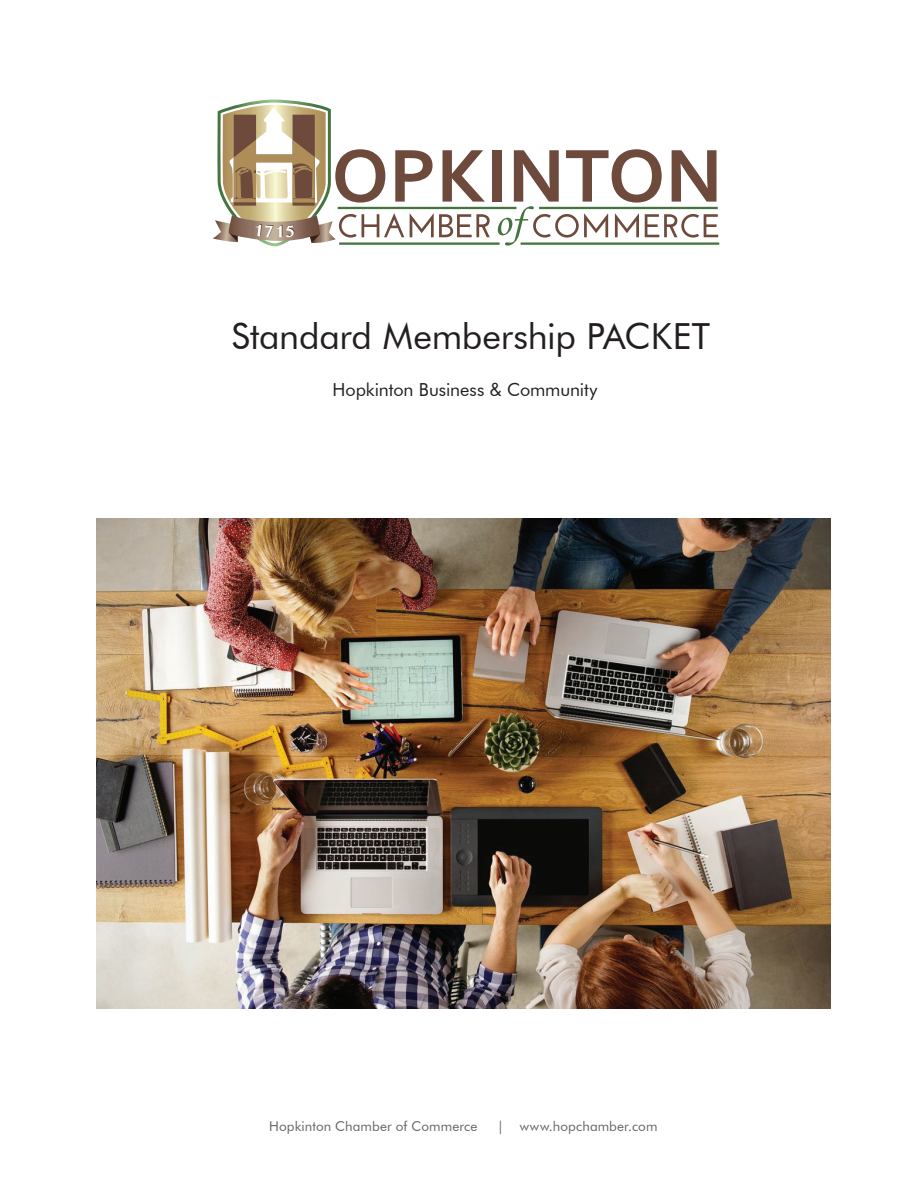
<style>
.page{position:relative;width:918px;height:1188px;background:#fff}
.page>*{position:absolute;margin:0;border:0;box-sizing:border-box;transform-origin:0 0}
.t1{font:700 114.9px "Bangla MN";color:#6d4a3c}
.t2{font:36px "Futura BT";letter-spacing:-.005em;color:#231f20}
.t3{font:18px "Futura BT";letter-spacing:-.005em;color:#231f20}
.t4{font:13.5px "Futura BT";letter-spacing:.01em;color:#636366}
</style>
<div class="page">
<div style="left:492px;top:150px;width:10px;height:52px;background:#6d4a3c"></div>
<hr style="left:521px;top:242px;width:198px;height:3px;background:#447540">
<hr style="left:339px;top:242px;width:161px;height:3px;background:#447540">
<svg style="left:498px;top:149px;width:220px;height:97px"></svg>
<hr style="left:539px;top:207px;width:179px;height:2px;background:#447540">
<hr style="left:338px;top:207px;width:178px;height:2px;background:#447540">
<svg style="left:213px;top:100px;width:277px;height:146px"></svg>
<img style="left:96px;top:518px;width:735px;height:490px">
<h1 class="t1" style="left:223px;top:75px;width:105px">H</h1>
<h2 class="t2" style="left:232px;top:315px;width:480px">Standard Membership PACKET</h2>
<h3 class="t3" style="left:332px;top:379px;width:266px">Hopkinton Business &amp; Community</h3>
<p class="t4" style="left:269px;top:1118px;width:210px">Hopkinton Chamber of Commerce</p>
<p class="t4" style="left:497px;top:1118px;width:162px">| www.hopchamber.com</p>
</div>
